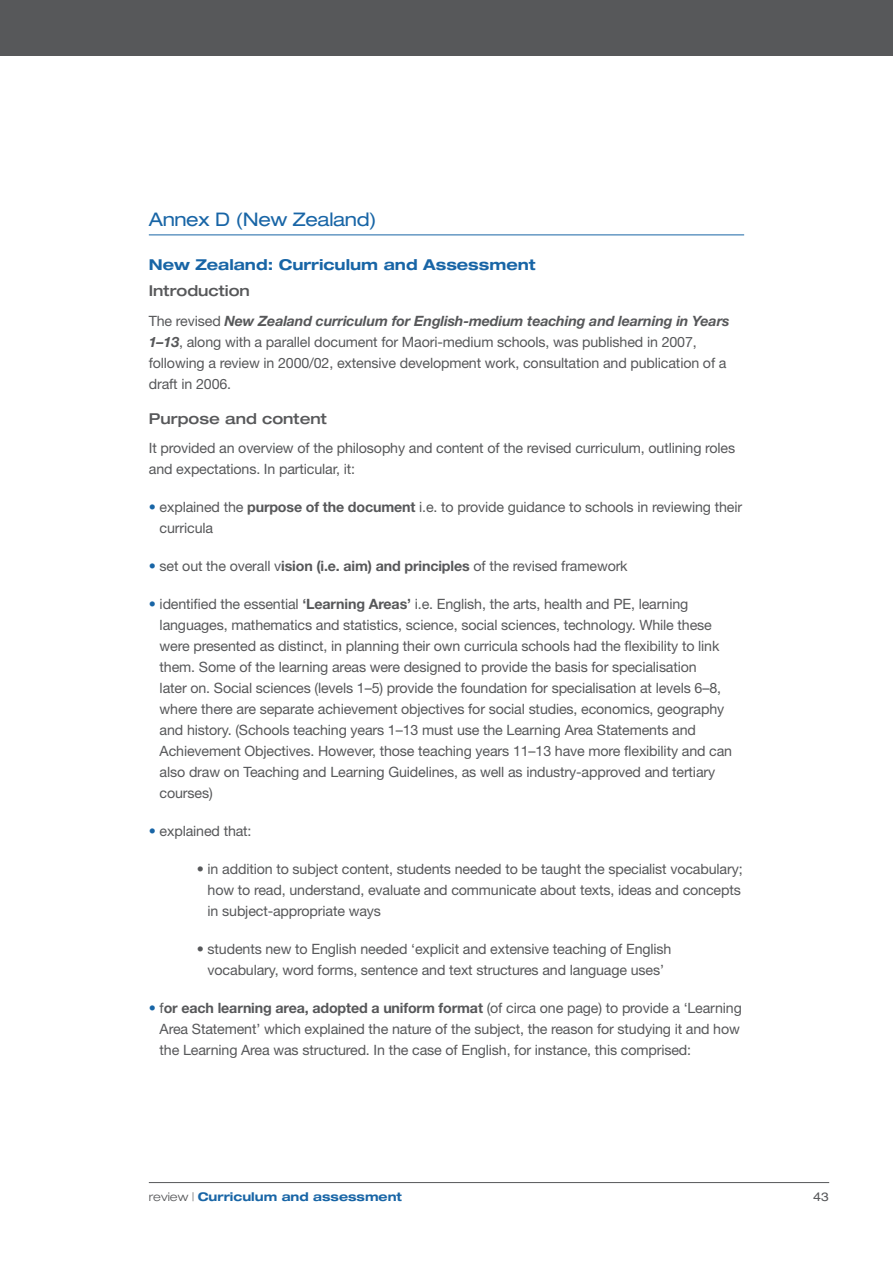
<style>
.page{position:relative;width:893px;height:1263px;background:#fff}
.page>*{position:absolute;margin:0;border:0;box-sizing:border-box;transform-origin:0 0}
.t1{font:expanded 18.75px "Helvetica Neue LT Std";letter-spacing:-.02em;color:#1865a6}
.t2{font:700 expanded 15px "Helvetica Neue LT Std";color:#1865a6}
.t3{font:500 expanded 15px "Helvetica Neue LT Std";color:#57585a}
.t4{font:14.25px/21px "Helvetica Neue LT Std";letter-spacing:-.01em;color:#57585a}
.t5{font:700 expanded 12px "Helvetica Neue LT Std";color:#1865a6}
.t6{font:expanded 12px "Helvetica Neue LT Std";color:#57585a}
.s1{font-weight:700;font-style:italic}
.s2{font-weight:700;color:#1865a6}
.s3{font-weight:700}
.s4{font-weight:300;color:#57585a}
</style>
<div class="page">
<hr style="left:149px;top:1182px;width:680px;height:1px;background:#57585a">
<div style="left:0;top:0;width:893px;height:55px;background:#57585a"></div>
<hr style="left:149px;top:234px;width:595px;height:1px;background:#1865a6">
<h1 class="t1" style="left:149px;top:208px;width:229px">Annex D (New Zealand)</h1>
<p class="t2" style="left:149px;top:255px;width:388px">New Zealand: Curriculum and Assessment</p>
<p class="t3" style="left:149px;top:281px;width:103px">Introduction</p>
<p class="t4" style="left:149px;top:310px;width:582px">The revised <span class="s1">New Zealand curriculum for English-medium teaching and learning in Years 1–13</span>, along with a parallel document for Maori-medium schools, was published in 2007, following a review in 2000/02, extensive development work, consultation and publication of a draft in 2006.</p>
<p class="t3" style="left:149px;top:409px;width:180px">Purpose and content</p>
<p class="t4" style="left:149px;top:437px;width:588px">It provided an overview of the philosophy and content of the revised curriculum, outlining roles and expectations. In particular, it:</p>
<p class="t4" style="left:160px;top:496px;width:584px;text-indent:-11px"><span class="s2">•</span> explained the <span class="s3">purpose of the document</span> i.e. to provide guidance to schools in reviewing their curricula</p>
<p class="t4" style="left:149px;top:555px;width:480px"><span class="s2">•</span> set out the overall v<span class="s3">ision (i.e. aim) and principles</span> of the revised framework</p>
<p class="t4" style="left:160px;top:593px;width:574px;text-indent:-11px"><span class="s2">•</span> identified the essential <span class="s3">‘Learning Areas’</span> i.e. English, the arts, health and PE, learning languages, mathematics and statistics, science, social sciences, technology. While these were presented as distinct, in planning their own curricula schools had the flexibility to link them. Some of the learning areas were designed to provide the basis for specialisation<br>later on. Social sciences (levels 1–5) provide the foundation for specialisation at levels 6–8, where there are separate achievement objectives for social studies, economics, geography and history. (Schools teaching years 1–13 must use the Learning Area Statements and Achievement Objectives. However, those teaching years 11–13 have more flexibility and can also draw on Teaching and Learning Guidelines, as well as industry-approved and tertiary courses)</p>
<p class="t4" style="left:149px;top:820px;width:104px"><span class="s2">•</span> explained that:</p>
<p class="t4" style="left:208px;top:858px;width:536px;text-indent:-11px">• in addition to subject content, students needed to be taught the specialist vocabulary; how to read, understand, evaluate and communicate about texts, ideas and concepts in subject-appropriate ways</p>
<p class="t4" style="left:197px;top:938px;width:476px;text-align:center">• students new to English needed ‘explicit and extensive teaching of English vocabulary, word forms, sentence and text structures and language uses’</p>
<p class="t4" style="left:160px;top:997px;width:584px;text-indent:-11px"><span class="s2">•</span> f<span class="s3">or each learning area, adopted a uniform format</span> (of circa one page) to provide a ‘Learning<br>Area Statement’ which explained the nature of the subject, the reason for studying it and how the Learning Area was structured. In the case of English, for instance, this comprised:</p>
<p class="t5" style="left:149px;top:1189px;width:255px"><span class="s4">review |</span> Curriculum and assessment</p>
<p class="t6" style="left:813px;top:1190px;width:18px">43</p>
</div>
